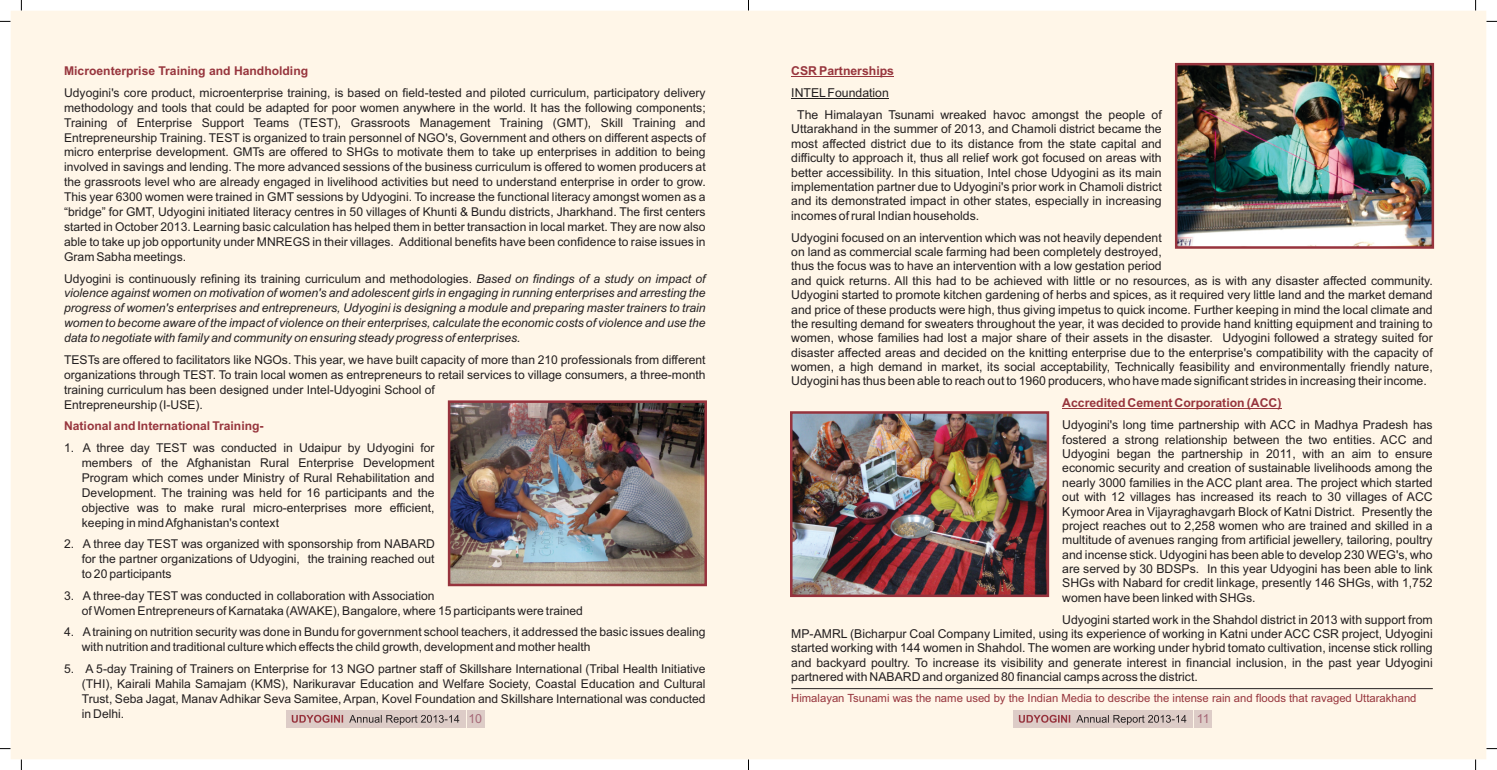
<style>
.page{position:relative;width:1497px;height:770px;background:#fff}
.page>*{position:absolute;margin:0;border:0;box-sizing:border-box;transform-origin:0 0}
.t1{font:12.5px "Arial";color:#a66978}
.t2{font:12.25px/14.4px "Arial";color:#231f20;text-align:justify}
.t3{font:700 12.25px "Arial";color:#97353d}
.t4{font:12.12px/14.9px "Arial";color:#231f20;text-align:justify}
.t5{font:italic 12.12px/14.9px "Arial";color:#231f20;text-align:justify}
.t6{font:700 12.12px "Arial";color:#97353d}
.t7{font:11.25px "Arial";color:#97353d}
.s1{font-style:normal}
</style>
<div class="page">
<div style="left:11px;top:11px;width:1475px;height:748px;background:#fff6e8"></div>
<hr style="left:791px;top:76px;width:103px;height:1px;background:#97353d">
<hr style="left:791px;top:98px;width:97px;height:1px;background:#231f20">
<hr style="left:1062px;top:408px;width:219px;height:1px;background:#97353d">
<hr style="left:791px;top:688px;width:641px;height:1px;background:#231f20">
<img style="left:1178px;top:67px;width:251px;height:178px">
<div style="left:1174px;top:63px;width:259px;height:186px;border:3px solid #97333d"></div>
<img style="left:794px;top:415px;width:251px;height:178px">
<div style="left:790px;top:411px;width:259px;height:186px;border:3px solid #97333d"></div>
<img style="left:452px;top:404px;width:251px;height:178px">
<div style="left:448px;top:400px;width:259px;height:186px;border:3px solid #97333d"></div>
<div style="left:1012px;top:710px;width:180px;height:17px;background:#ddccc7"></div>
<svg style="left:1018px;top:714px;width:52px;height:8px"></svg>
<svg style="left:1076px;top:715px;width:110px;height:9px"></svg>
<div style="left:1194px;top:710px;width:17px;height:17px;background:#ddccc7"></div>
<div style="left:285px;top:710px;width:180px;height:17px;background:#ddccc7"></div>
<svg style="left:292px;top:714px;width:51px;height:8px"></svg>
<svg style="left:349px;top:715px;width:110px;height:9px"></svg>
<div style="left:467px;top:710px;width:17px;height:17px;background:#ddccc7"></div>
<p class="t3" style="left:791px;top:66px;width:104px">CSR Partnerships</p>
<p class="t2" style="left:797px;top:83px;width:366px;line-height:21.9px;text-indent:-6px">INTELFoundation<br>The Himalayan Tsunami wreaked havoc amongst the people of</p>
<p class="t2" style="left:791px;top:123px;width:372px">Uttarakhand in the summer of 2013, and Chamoli district became the most affected district due to its distance from the state capital and difficulty to approach it, thus all relief work got focused on areas with better accessibility. In this situation, Intel chose Udyogini as its main implementation partner due to Udyogini's prior work in Chamoli district and its demonstrated impact in other states, especially in increasing incomes of rural Indian households.</p>
<p class="t2" style="left:791px;top:231px;width:643px;text-align:left">Udyogini focused on an intervention which was not heavily dependent<br>on land as commercial scale farming had been completely destroyed,<br>thus the focus was to have an intervention with a low gestation period<br>and quick returns. All this had to be achieved with little or no resources, as is with any disaster affected community.<br>Udyogini started to promote kitchen gardening of herbs and spices, as it required very little land and the market demand and price of these products were high, thus giving impetus to quick income. Further keeping in mind the local climate and the resulting demand for sweaters throughout the year, it was decided to provide hand knitting equipment and training to women, whose families had lost a major share of their assets in the disaster. Udyogini followed a strategy suited for disaster affected areas and decided on the knitting enterprise due to the enterprise's compatibility with the capacity of women, a high demand in market, its social acceptability, Technically feasibility and environmentally friendly nature, Udyogini has thus been able to reach out to 1960 producers, who have made significant strides in increasing their income.</p>
<p class="t3" style="left:1062px;top:398px;width:221px">Accredited Cement Corporation (ACC)</p>
<p class="t2" style="left:1062px;top:419px;width:372px">Udyogini's long time partnership with ACC in Madhya Pradesh has fostered a strong relationship between the two entities. ACC and Udyogini began the partnership in 2011, with an aim to ensure economic security and creation of sustainable livelihoods among the nearly 3000 families in the ACC plant area. The project which started out with 12 villages has increased its reach to 30 villages of ACC Kymoor Area in Vijayraghavgarh Block of Katni District. Presently the project reaches out to 2,258 women who are trained and skilled in a multitude of avenues ranging from artificial jewellery, tailoring, poultry and incense stick. Udyogini has been able to develop 230 WEG's, who are served by 30 BDSPs. In this year Udyogini has been able to link SHGs with Nabard for credit linkage, presently 146 SHGs, with 1,752 women have been linked with SHGs.</p>
<p class="t2" style="left:791px;top:613px;width:643px;text-indent:271px">Udyogini started work in the Shahdol district in 2013 with support from MP-AMRL (Bicharpur Coal Company Limited, using its experience of working in Katni under ACC CSR project, Udyogini started working with 144 women in Shahdol. The women are working under hybrid tomato cultivation, incense stick rolling and backyard poultry. To increase its visibility and generate interest in financial inclusion, in the past year Udyogini partnered with NABARD and organized 80 financial camps across the district.</p>
<p class="t7" style="left:791px;top:693px;width:626px">Himalayan Tsunami was the name used by the Indian Media to describe the intense rain and floods that ravaged Uttarakhand</p>
<p class="t6" style="left:64px;top:66px;width:245px">Microenterprise Training and Handholding</p>
<p class="t4" style="left:64px;top:86px;width:643px">Udyogini's core product, microenterprise training, is based on field-tested and piloted curriculum, participatory delivery methodology and tools that could be adapted for poor women anywhere in the world. It has the following components; Training of Enterprise Support Teams (TEST), Grassroots Management Training (GMT), Skill Training and Entrepreneurship Training. TEST is organized to train personnel of NGO's, Government and others on different aspects of micro enterprise development. GMTs are offered to SHGs to motivate them to take up enterprises in addition to being involved in savings and lending. The more advanced sessions of the business curriculum is offered to women producers at the grassroots level who are already engaged in livelihood activities but need to understand enterprise in order to grow.<br>This year 6300 women were trained in GMT sessions by Udyogini. To increase the functional literacy amongst women as a “bridge” for GMT, Udyogini initiated literacy centres in 50 villages of Khunti &amp; Bundu districts, Jharkhand. The first centers started in October 2013. Learning basic calculation has helped them in better transaction in local market. They are now also able to take up job opportunity under MNREGS in their villages. Additional benefits have been confidence to raise issues in Gram Sabha meetings.</p>
<p class="t5" style="left:64px;top:272px;width:643px"><span class="s1">Udyogini is continuously refining its training curriculum and methodologies.</span> Based on findings of a study on impact of violence against women on motivation of women's and adolescent girls in engaging in running enterprises and arresting the progress of women's enterprises and entrepreneurs, Udyogini is designing a module and preparing master trainers to train women to become aware of the impact of violence on their enterprises, calculate the economic costs of violence and use the data to negotiate with family and community on ensuring steady progress of enterprises.</p>
<p class="t4" style="left:64px;top:353px;width:643px;text-align:left">TESTs are offered to facilitators like NGOs. This year, we have built capacity of more than 210 professionals from different organizations through TEST. To train local women as entrepreneurs to retail services to village consumers, a three-month training curriculum has been designed under Intel-Udyogini School of<br>Entrepreneurship (I-USE).</p>
<p class="t6" style="left:64px;top:421px;width:201px">National and International Training-</p>
<p class="t4" style="left:82px;top:441px;width:354px;text-indent:-18px">1. A three day TEST was conducted in Udaipur by Udyogini for members of the Afghanistan Rural Enterprise Development Program which comes under Ministry of Rural Rehabilitation and Development. The training was held for 16 participants and the objective was to make rural micro-enterprises more efficient, keeping in mind Afghanistan's context</p>
<p class="t4" style="left:82px;top:537px;width:354px;text-indent:-18px">2. A three day TEST was organized with sponsorship from NABARD for the partner organizations of Udyogini, the training reached out to 20 participants</p>
<p class="t4" style="left:82px;top:589px;width:502px;text-indent:-18px">3. A three-day TEST was conducted in collaboration with Association<br>of Women Entrepreneurs of Karnataka (AWAKE), Bangalore, where 15 participants were trained</p>
<p class="t4" style="left:82px;top:625px;width:625px;text-indent:-18px">4. Atraining on nutrition security was done in Bundu for government school teachers, it addressed the basic issues dealing with nutrition and traditional culture which effects the child growth, development and mother health</p>
<p class="t4" style="left:82px;top:662px;width:625px;text-indent:-18px">5. A 5-day Training of Trainers on Enterprise for 13 NGO partner staff of Skillshare International (Tribal Health Initiative (THI), Kairali Mahila Samajam (KMS), Narikuravar Education and Welfare Society, Coastal Education and Cultural Trust, Seba Jagat, Manav Adhikar Seva Samitee, Arpan, Kovel Foundation and Skillshare International was conducted in Delhi.</p>
<p class="t1" style="left:468px;top:714px;width:15px">10</p>
<p class="t1" style="left:1196px;top:714px;width:14px">11</p>
</div>
